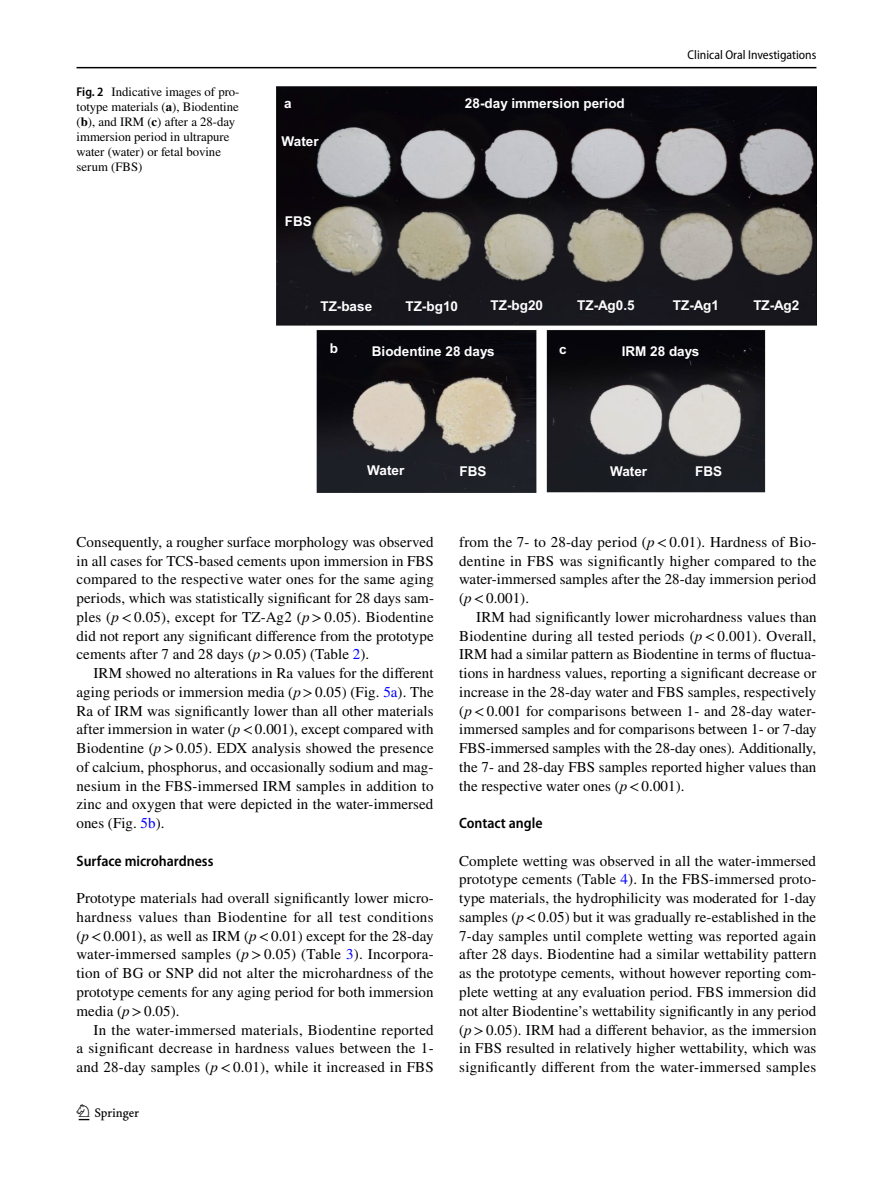
<style>
.page{position:relative;width:893px;height:1187px;background:#fff}
.page>*{position:absolute;margin:0;border:0;box-sizing:border-box;transform-origin:0 0}
.t1{font:22.5px "Springnew Regular 2";color:#000}
.t2{font:15px/18.8px "STIX";letter-spacing:.005em;color:#000;text-align:justify}
.t3{font:600 semi-condensed 15px "Myriad Pro";color:#000}
.t4{font:700 13.5px "Arial";color:#fff}
.t5{font:12.75px/15px "STIX";color:#000}
.t6{font:semi-condensed 12.75px "Myriad Pro";color:#000}
.s1{font-family:"Myriad Pro";font-weight:600;font-stretch:semi-condensed}
.s2{font-weight:700}
.s3{font-style:italic}
.s4{color:#00f}
</style>
<div class="page">
<hr style="left:77px;top:67px;width:739px;height:1px;background:#000">
<img style="left:276px;top:87px;width:540px;height:405px">
<p class="t5" style="left:77px;top:85px;width:164px"><span class="s1">Fig. 2</span> Indicative images of pro&shy;totype materials (<span class="s2">a</span>), Biodentine (<span class="s2">b</span>), and IRM (<span class="s2">c</span>) after a 28-day immersion period in ultrapure water (water) or fetal bovine serum (FBS)</p>
<p class="t4" style="left:284px;top:93px;width:9px">a</p>
<p class="t4" style="left:465px;top:93px;width:161px">28-day immersion period</p>
<p class="t4" style="left:282px;top:132px;width:39px">Water</p>
<p class="t4" style="left:285px;top:212px;width:28px">FBS</p>
<p class="t6" style="left:688px;top:48px;width:130px">Clinical Oral Investigations</p>
<p class="t4" style="left:320px;top:297px;width:53px">TZ-base</p>
<p class="t4" style="left:405px;top:297px;width:54px">TZ-bg10</p>
<p class="t4" style="left:490px;top:296px;width:54px">TZ-bg20</p>
<p class="t4" style="left:577px;top:296px;width:59px">TZ-Ag0.5</p>
<p class="t4" style="left:673px;top:296px;width:48px">TZ-Ag1</p>
<p class="t4" style="left:753px;top:296px;width:48px">TZ-Ag2</p>
<p class="t4" style="left:330px;top:339px;width:10px">b</p>
<p class="t4" style="left:372px;top:341px;width:124px">Biodentine 28 days</p>
<p class="t4" style="left:367px;top:461px;width:39px">Water</p>
<p class="t4" style="left:460px;top:462px;width:28px">FBS</p>
<p class="t4" style="left:559px;top:339px;width:9px">c</p>
<p class="t4" style="left:622px;top:341px;width:79px">IRM 28 days</p>
<p class="t4" style="left:610px;top:462px;width:39px">Water</p>
<p class="t4" style="left:695px;top:462px;width:28px">FBS</p>
<p class="t2" style="left:77px;top:533px;width:359px">Consequently, a rougher surface morphology was observed in all cases for TCS-based cements upon immersion in FBS compared to the respective water ones for the same aging periods, which was statistically significant for 28 days sam&shy;ples (<span class="s3">p</span>&lt;0.05), except for TZ-Ag2 (<span class="s3">p</span>&gt;0.05). Biodentine did not report any significant difference from the prototype cements after 7 and 28 days (<span class="s3">p</span>&gt;0.05) (Table <span class="s4">2</span>).</p>
<p class="t2" style="left:77px;top:664px;width:359px;text-indent:17px">IRM showed no alterations in Ra values for the different aging periods or immersion media (<span class="s3">p</span>&gt;0.05) (Fig. <span class="s4">5a</span>). The Ra of IRM was significantly lower than all other materials after immersion in water (<span class="s3">p</span>&lt;0.001), except compared with Biodentine (<span class="s3">p</span>&gt;0.05). EDX analysis showed the presence of calcium, phosphorus, and occasionally sodium and mag&shy;nesium in the FBS-immersed IRM samples in addition to zinc and oxygen that were depicted in the water-immersed ones (Fig. <span class="s4">5b</span>).</p>
<p class="t3" style="left:77px;top:852px;width:138px">Surface microhardness</p>
<p class="t2" style="left:77px;top:889px;width:359px">Prototype materials had overall significantly lower micro&shy;hardness values than Biodentine for all test conditions (<span class="s3">p</span>&lt;0.001), as well as IRM (<span class="s3">p</span>&lt;0.01) except for the 28-day water-immersed samples (<span class="s3">p</span>&gt;0.05) (Table <span class="s4">3</span>). Incorpora&shy;tion of BG or SNP did not alter the microhardness of the prototype cements for any aging period for both immersion media (<span class="s3">p</span>&gt;0.05).</p>
<p class="t2" style="left:77px;top:1021px;width:359px;text-indent:17px">In the water-immersed materials, Biodentine reported a significant decrease in hardness values between the 1- and 28-day samples (<span class="s3">p</span>&lt;0.01), while it increased in FBS</p>
<h1 class="t1" style="left:79px;top:1104px;width:62px">1 3</h1>
<p class="t2" style="left:459px;top:533px;width:359px">from the 7- to 28-day period (<span class="s3">p</span>&lt;0.01). Hardness of Bio&shy;dentine in FBS was significantly higher compared to the water-immersed samples after the 28-day immersion period (<span class="s3">p</span>&lt;0.001).</p>
<p class="t2" style="left:459px;top:608px;width:359px;text-indent:17px">IRM had significantly lower microhardness values than Biodentine during all tested periods (<span class="s3">p</span>&lt;0.001). Overall, IRM had a similar pattern as Biodentine in terms of fluctua&shy;tions in hardness values, reporting a significant decrease or increase in the 28-day water and FBS samples, respectively (<span class="s3">p</span>&lt;0.001 for comparisons between 1- and 28-day water&shy;immersed samples and for comparisons between 1- or 7-day FBS-immersed samples with the 28-day ones)<span class="s3">.</span> Additionally, the 7- and 28-day FBS samples reported higher values than the respective water ones (<span class="s3">p</span>&lt;0.001).</p>
<p class="t3" style="left:459px;top:814px;width:85px">Contact angle</p>
<p class="t2" style="left:459px;top:852px;width:359px">Complete wetting was observed in all the water-immersed prototype cements (Table <span class="s4">4</span>). In the FBS-immersed proto&shy;type materials, the hydrophilicity was moderated for 1-day samples (<span class="s3">p</span>&lt;0.05) but it was gradually re-established in the 7-day samples until complete wetting was reported again after 28 days. Biodentine had a similar wettability pattern as the prototype cements, without however reporting com&shy;plete wetting at any evaluation period. FBS immersion did not alter Biodentine’s wettability significantly in any period (<span class="s3">p</span>&gt;0.05). IRM had a different behavior, as the immersion in FBS resulted in relatively higher wettability, which was significantly different from the water-immersed samples</p>
</div>
